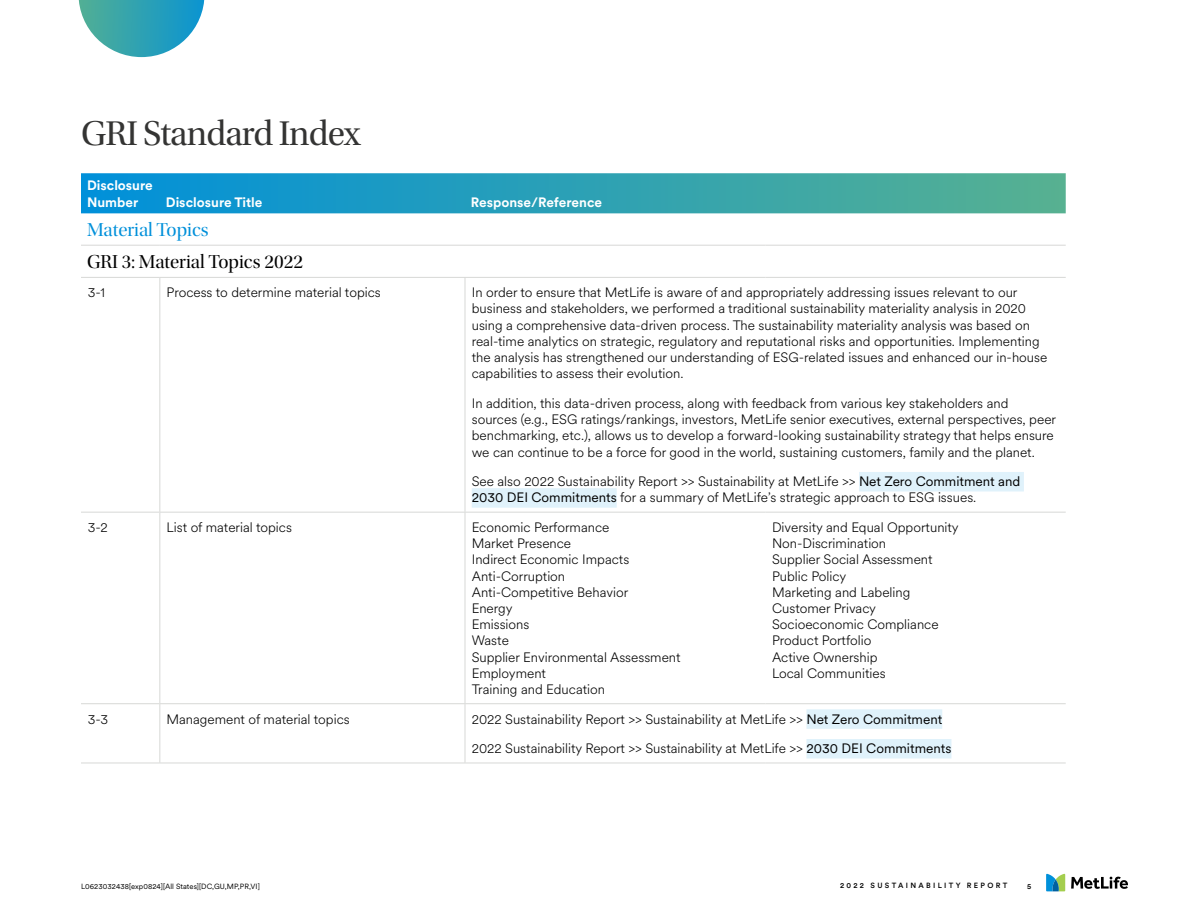
<style>
.page{position:relative;width:1188px;height:918px;background:#fff}
.page>*{position:absolute;margin:0;border:0;box-sizing:border-box;transform-origin:0 0}
.Heading_2{font:36px "Utopia Std Subh";letter-spacing:-.025em;color:#343433}
.TCFD_Body_Copy{font:19.5px "Utopia Std Disp";color:#000}
.TCFD_Body_Copy-2{font:19.5px "Utopia Std Disp";color:#0090da}
.TCFD_Body_Copy-3{font:300 13.5px/16.2px "Met Life Circular";color:#000}
.TCFD_Body_Copy-4{font:700 13.5px/16.5px "Met Life Circular";color:#fff}
.t1{font:7.5px "Met Life Circular";letter-spacing:.01em;color:#000}
.t2{font:500 7.5px "Met Life Circular";letter-spacing:.31em;color:#000}
.s1{font-weight:400}
</style>
<div class="page">
<svg style="left:79px;top:0;width:126px;height:57px"></svg>
<svg style="left:81px;top:173px;width:985px;height:40px;background:#2ca0b5"></svg>
<hr style="left:81px;top:245px;width:79px;height:1px;background:#d7d8d6">
<hr style="left:160px;top:245px;width:305px;height:1px;background:#d7d8d6">
<hr style="left:465px;top:245px;width:300px;height:1px;background:#d7d8d6">
<hr style="left:765px;top:245px;width:301px;height:1px;background:#d7d8d6">
<hr style="left:81px;top:277px;width:79px;height:1px;background:#d7d8d6">
<hr style="left:160px;top:277px;width:305px;height:1px;background:#d7d8d6">
<hr style="left:159px;top:278px;width:1px;height:234px;background:#d7d8d6">
<hr style="left:465px;top:277px;width:300px;height:1px;background:#d7d8d6">
<hr style="left:465px;top:278px;width:1px;height:234px;background:#d7d8d6">
<hr style="left:765px;top:277px;width:301px;height:1px;background:#d7d8d6">
<hr style="left:81px;top:512px;width:79px;height:1px;background:#d7d8d6">
<hr style="left:160px;top:512px;width:305px;height:1px;background:#d7d8d6">
<hr style="left:159px;top:513px;width:1px;height:190px;background:#d7d8d6">
<hr style="left:465px;top:512px;width:300px;height:1px;background:#d7d8d6">
<hr style="left:465px;top:513px;width:1px;height:190px;background:#d7d8d6">
<hr style="left:765px;top:512px;width:301px;height:1px;background:#d7d8d6">
<hr style="left:81px;top:703px;width:79px;height:1px;background:#d7d8d6">
<hr style="left:160px;top:703px;width:305px;height:1px;background:#d7d8d6">
<hr style="left:159px;top:704px;width:1px;height:59px;background:#d7d8d6">
<hr style="left:465px;top:703px;width:300px;height:1px;background:#d7d8d6">
<hr style="left:465px;top:704px;width:1px;height:59px;background:#d7d8d6">
<hr style="left:765px;top:703px;width:301px;height:1px;background:#d7d8d6">
<hr style="left:81px;top:763px;width:79px;height:1px;background:#d7d8d6">
<hr style="left:160px;top:763px;width:305px;height:1px;background:#d7d8d6">
<hr style="left:465px;top:763px;width:300px;height:1px;background:#d7d8d6">
<hr style="left:765px;top:763px;width:301px;height:1px;background:#d7d8d6">
<div style="left:859px;top:472px;width:165px;height:19px;background:#e0f2fb"></div>
<div style="left:472px;top:488px;width:145px;height:20px;background:#e0f2fb"></div>
<div style="left:806px;top:709px;width:136px;height:20px;background:#e0f2fb"></div>
<div style="left:806px;top:739px;width:145px;height:20px;background:#e0f2fb"></div>
<svg style="left:1071px;top:877px;width:57px;height:12px"></svg>
<svg style="left:1046px;top:874px;width:19px;height:17px"></svg>
<p class="Heading_2" style="left:81px;top:114px;width:281px">GRI Standard Index</p>
<p class="TCFD_Body_Copy-4" style="left:87px;top:177px;width:67px">Disclosure<br>Number</p>
<p class="TCFD_Body_Copy-4" style="left:166px;top:193px;width:98px">Disclosure Title</p>
<p class="TCFD_Body_Copy-4" style="left:471px;top:193px;width:133px">Response/Reference</p>
<p class="TCFD_Body_Copy-2" style="left:87px;top:220px;width:123px">Material Topics</p>
<p class="TCFD_Body_Copy" style="left:87px;top:252px;width:218px">GRI 3: Material Topics 2022</p>
<p class="TCFD_Body_Copy-3" style="left:88px;top:284px;width:19px">3-1</p>
<p class="TCFD_Body_Copy-3" style="left:167px;top:284px;width:216px">Process to determine material topics</p>
<p class="TCFD_Body_Copy-3" style="left:472px;top:284px;width:577px">In order to ensure that MetLife is aware of and appropriately addressing issues relevant to our business and stakeholders, we performed a traditional sustainability materiality analysis in 2020 using a comprehensive data-driven process. The sustainability materiality analysis was based on real-time analytics on strategic, regulatory and reputational risks and opportunities. Implementing the analysis has strengthened our understanding of ESG-related issues and enhanced our in-house capabilities to assess their evolution.</p>
<p class="TCFD_Body_Copy-3" style="left:472px;top:395px;width:586px">In addition, this data-driven process, along with feedback from various key stakeholders and sources (e.g., ESG ratings/rankings, investors, MetLife senior executives, external perspectives, peer benchmarking, etc.), allows us to develop a forward-looking sustainability strategy that helps ensure we can continue to be a force for good in the world, sustaining customers, family and the planet.</p>
<p class="TCFD_Body_Copy-3" style="left:472px;top:473px;width:550px">See also 2022 Sustainability Report &gt;&gt; Sustainability at MetLife &gt;&gt; <span class="s1">Net Zero Commitment and<br>2030 DEI Commitments</span> for a summary of MetLife’s strategic approach to ESG issues.</p>
<p class="TCFD_Body_Copy-3" style="left:88px;top:519px;width:22px">3-2</p>
<p class="TCFD_Body_Copy-3" style="left:167px;top:519px;width:127px">List of material topics</p>
<p class="TCFD_Body_Copy-3" style="left:472px;top:519px;width:210px">Economic Performance<br>Market Presence<br>Indirect Economic Impacts<br>Anti-Corruption<br>Anti-Competitive Behavior<br>Energy<br>Emissions<br>Waste<br>Supplier Environmental Assessment<br>Employment<br>Training and Education</p>
<p class="TCFD_Body_Copy-3" style="left:772px;top:519px;width:188px">Diversity and Equal Opportunity<br>Non-Discrimination<br>Supplier Social Assessment<br>Public Policy<br>Marketing and Labeling<br>Customer Privacy<br>Socioeconomic Compliance<br>Product Portfolio<br>Active Ownership<br>Local Communities</p>
<p class="TCFD_Body_Copy-3" style="left:88px;top:710px;width:22px">3-3</p>
<p class="TCFD_Body_Copy-3" style="left:167px;top:710px;width:185px">Management of material topics</p>
<p class="TCFD_Body_Copy-3" style="left:472px;top:710px;width:472px">2022 Sustainability Report &gt;&gt; Sustainability at MetLife &gt;&gt; <span class="s1">Net Zero Commitment</span></p>
<p class="TCFD_Body_Copy-3" style="left:472px;top:740px;width:481px">2022 Sustainability Report &gt;&gt; Sustainability at MetLife &gt;&gt; <span class="s1">2030 DEI Commitments</span></p>
<p class="t1" style="left:81px;top:881px;width:180px">L0623032438[exp0824][All States][DC,GU,MP,PR,VI]</p>
<p class="t2" style="left:840px;top:880px;width:169px">2022 SUSTAINABILITY REPORT</p>
<p class="t2" style="left:1027px;top:881px;width:6px">5</p>
</div>
